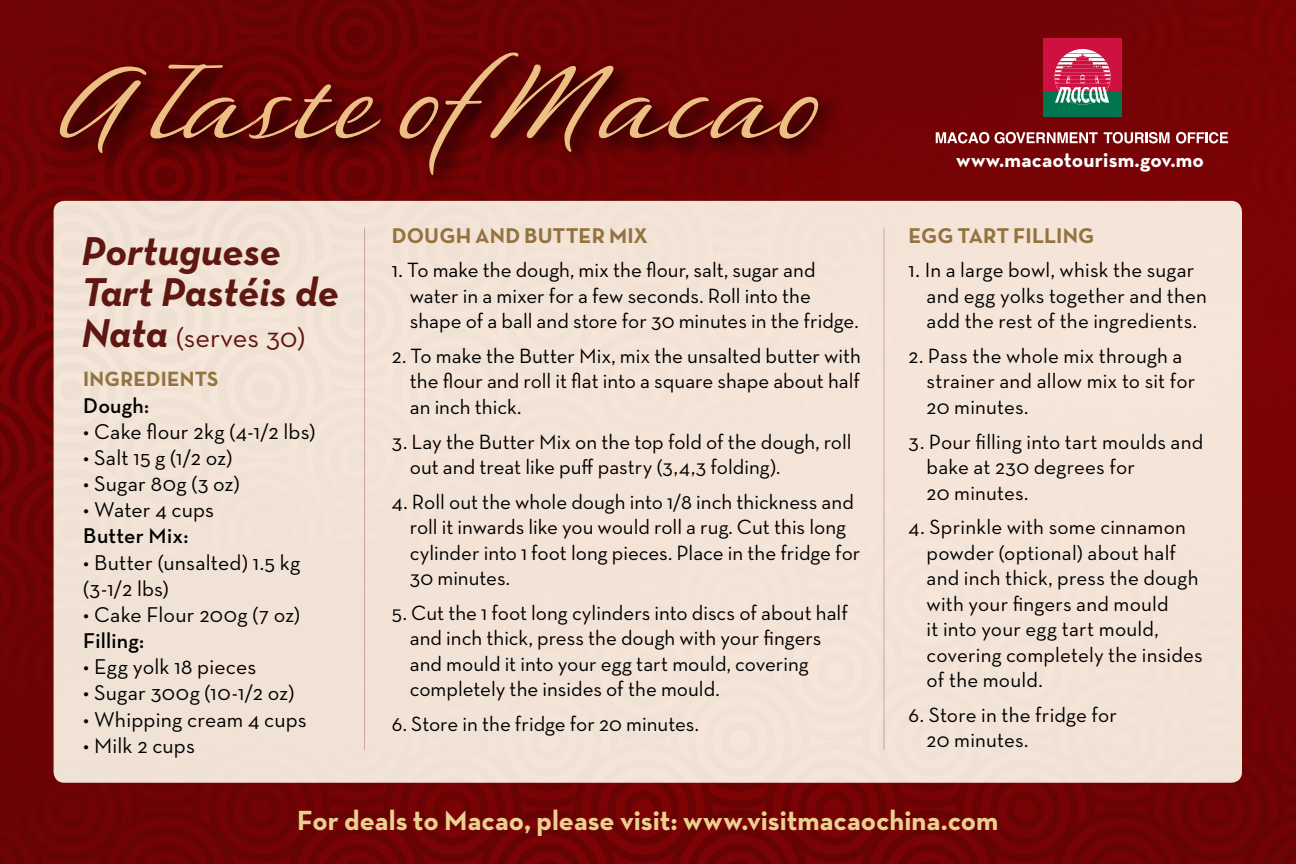
<style>
.page{position:relative;width:1296px;height:864px;background:#fff}
.page>*{position:absolute;margin:0;border:0;box-sizing:border-box;transform-origin:0 0}
.t1{font:120px "P22 Sweepy OT";letter-spacing:.025em;color:#ecc085}
.t2{font:italic 700 40.8px/40.8px "Neutra Text";color:#5f1711}
.t3{font:700 28.2px "Neutra Text";color:#ecd090}
.t4{font:28.2px "Neutra Text";color:#5f1711}
.t5{font:21.6px/26.1px "Neutra Text";letter-spacing:.01em;color:#000}
.t6{font:700 21.6px "Neutra Text";letter-spacing:.005em;color:#93733f}
.t7{font:600 21.6px "Neutra Text";letter-spacing:.01em;color:#000}
.t8{font:21px/25.5px "Neutra Text";color:#000}
.t9{font:700 21px "Neutra Text";letter-spacing:.01em;color:#fff}
.t10{font:700 21px "Neutra Text";letter-spacing:.01em;color:#93733f}
.s1{font-weight:700;font-style:italic;font-size:40.8px}
.s2{font-size:21.6px}
</style>
<div class="page">
<img style="left:0;top:0;width:1296px;height:864px">
<div style="left:54px;top:201px;width:1188px;height:582px;background:#f4e4d8"></div>
<hr style="left:364px;top:227px;width:1px;height:523px;background:#a9756c">
<svg style="left:52px;top:45px;width:790px;height:154px;background:#630103"></svg>
<div style="left:1043px;top:91px;width:79px;height:26px;background:#007550"></div>
<div style="left:1043px;top:38px;width:79px;height:53px;background:#ce1141"></div>
<svg style="left:1055px;top:49px;width:56px;height:56px"></svg>
<svg style="left:936px;top:132px;width:53px;height:11px"></svg>
<svg style="left:995px;top:132px;width:103px;height:11px"></svg>
<svg style="left:1104px;top:132px;width:66px;height:11px"></svg>
<svg style="left:1176px;top:132px;width:52px;height:11px"></svg>
<hr style="left:883px;top:227px;width:1px;height:523px;background:#a9756c">
<h1 class="t1" style="left:63px;top:49px;width:760px">A Taste of Macao</h1>
<h2 class="t2" style="left:81px;top:229px;width:259px">Portuguese<br>Tart Pastéis de</h2>
<h3 class="t4" style="left:81px;top:320px;width:225px"><span class="s1">Nata</span> (serves 30)</h3>
<p class="t10" style="left:83px;top:366px;width:137px">INGREDIENTS</p>
<p class="t7" style="left:83px;top:392px;width:68px">Dough:</p>
<p class="t5" style="left:83px;top:418px;width:234px">• Cake flour 2kg (4-1/2 lbs)</p>
<p class="t5" style="left:83px;top:444px;width:151px">• Salt 15 g (1/2 oz)</p>
<p class="t5" style="left:83px;top:470px;width:158px">• Sugar 80g (3 oz)</p>
<p class="t5" style="left:83px;top:497px;width:132px">• Water 4 cups</p>
<p class="t7" style="left:83px;top:523px;width:107px">Butter Mix:</p>
<p class="t5" style="left:83px;top:549px;width:219px">• Butter (unsalted) 1.5 kg (3-1/2 lbs)</p>
<p class="t5" style="left:83px;top:601px;width:218px">• Cake Flour 200g (7 oz)</p>
<p class="t7" style="left:83px;top:628px;width:63px">Filling:</p>
<p class="t5" style="left:83px;top:654px;width:175px">• Egg yolk 18 pieces</p>
<p class="t5" style="left:83px;top:680px;width:213px">• Sugar 300g (10-1/2 oz)</p>
<p class="t5" style="left:83px;top:706px;width:225px">• Whipping cream 4 cups</p>
<p class="t5" style="left:83px;top:732px;width:113px">• Milk 2 cups</p>
<p class="t6" style="left:392px;top:222px;width:258px">DOUGH AND BUTTER MIX</p>
<p class="t8" style="left:410px;top:257px;width:450px;text-indent:-18px"><span class="s2">1.</span> To make the dough, mix the flour, salt, sugar and water in a mixer for a few seconds. Roll into the shape of a ball and store for 30 minutes in the fridge.</p>
<p class="t8" style="left:410px;top:343px;width:453px;text-align:justify;text-indent:-18px">2. To make the Butter Mix, mix the unsalted butter with the flour and roll it flat into a square shape about half an inch thick.</p>
<p class="t8" style="left:410px;top:428px;width:443px;text-indent:-18px">3. Lay the Butter Mix on the top fold of the dough, roll out and treat like puff pastry (3,4,3 folding).</p>
<p class="t8" style="left:410px;top:489px;width:452px;text-indent:-18px">4. Roll out the whole dough into 1/8 inch thickness and roll it inwards like you would roll a rug. Cut this long cylinder into 1 foot long pieces. Place in the fridge for 30 minutes.</p>
<p class="t8" style="left:410px;top:600px;width:440px;text-indent:-18px">5. Cut the 1 foot long cylinders into discs of about half and inch thick, press the dough with your fingers and mould it into your egg tart mould, covering completely the insides of the mould.</p>
<p class="t8" style="left:392px;top:711px;width:309px">6. Store in the fridge for 20 minutes.</p>
<p class="t9" style="left:956px;top:147px;width:249px">www.macaotourism.gov.mo</p>
<p class="t6" style="left:909px;top:222px;width:187px">EGG TART FILLING</p>
<p class="t8" style="left:927px;top:257px;width:282px;text-indent:-18px"><span class="s2">1.</span> In a large bowl, whisk the sugar and egg yolks together and then add the rest of the ingredients.</p>
<p class="t8" style="left:927px;top:343px;width:270px;text-indent:-18px">2. Pass the whole mix through a strainer and allow mix to sit for<br>20 minutes.</p>
<p class="t8" style="left:927px;top:428px;width:278px;text-indent:-18px">3. Pour filling into tart moulds and bake at 230 degrees for<br>20 minutes.</p>
<p class="t8" style="left:927px;top:514px;width:278px;text-indent:-18px">4. Sprinkle with some cinnamon powder (optional) about half and inch thick, press the dough with your fingers and mould<br>it into your egg tart mould, covering completely the insides of the mould.</p>
<p class="t8" style="left:927px;top:702px;width:192px;text-indent:-18px">6. Store in the fridge for<br>20 minutes.</p>
<h3 class="t3" style="left:297px;top:802px;width:703px">For deals to Macao, please visit: www.visitmacaochina.com</h3>
</div>
